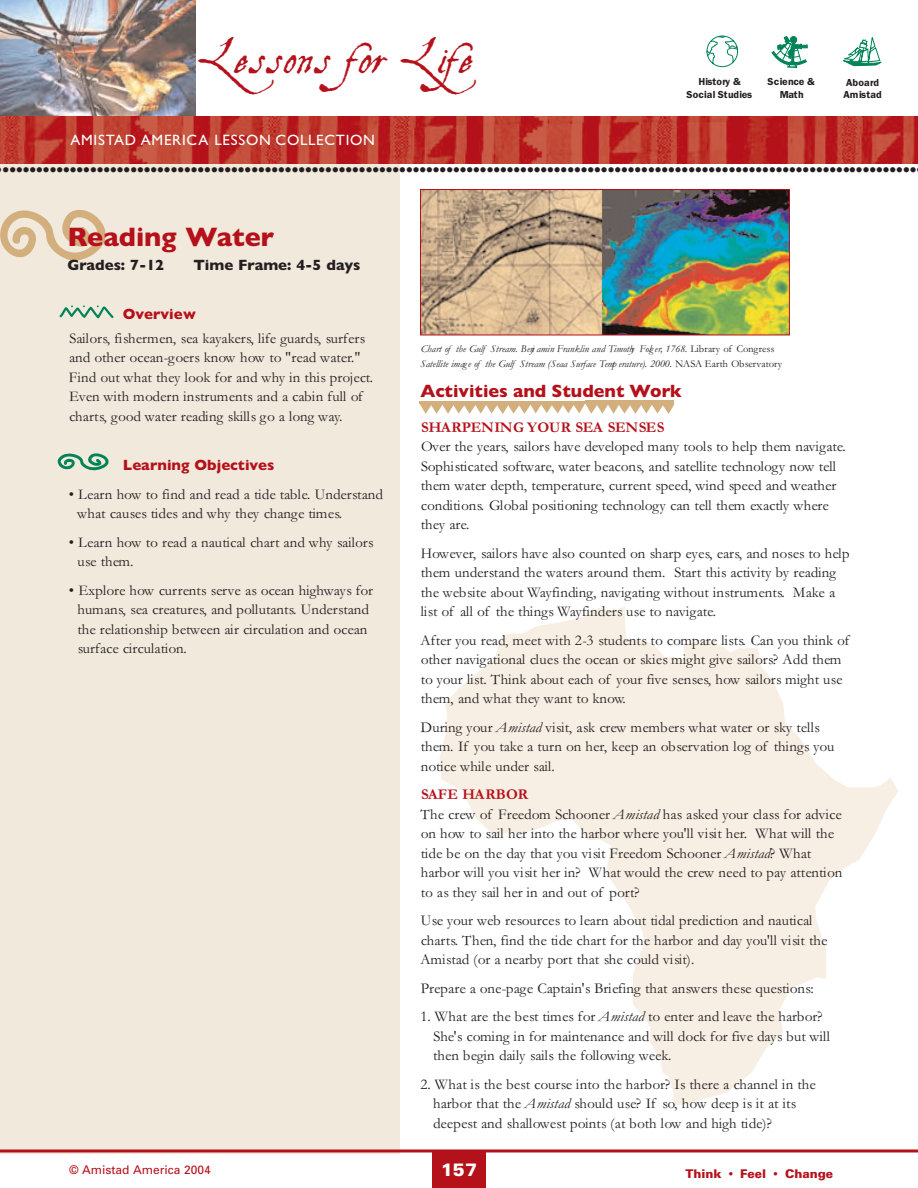
<style>
.page{position:relative;width:918px;height:1188px;background:#fff}
.page>*{position:absolute;margin:0;border:0;box-sizing:border-box;transform-origin:0 0}
.t1{font:45px "Aquiline";color:#b5111a}
.t2{font:700 27px "Gill Sans";color:#b5111a}
.t3{font:700 18px "Gill Sans";color:#b5111a}
.t4{font:900 18px "Univers";color:#fff}
.t5{font:15px/19.5px "Garamond";color:#231f20}
.t6{font:15px "Gill Sans";letter-spacing:.05em;color:#fff}
.t7{font:700 15px "Gill Sans";color:#231f20}
.t8{font:700 15px "Gill Sans";color:#b5111a}
.t9{font:700 15px "Garamond";color:#b5111a}
.t10{font:12px "Univers";color:#b5111a}
.t11{font:900 12px "Univers";color:#b5111a}
.t12{font:italic 10.5px/15px "Garamond";color:#231f20}
.t13{font:600 10.5px/12.6px "Franklin Gothic";color:#231f20;text-align:center}
.s1{font-style:normal}
.s2{font-style:italic}
.s3{font-weight:700;color:#b5111a}
.s4{font-family:"Arial";font-weight:700}
</style>
<div class="page">
<div style="left:1px;top:132px;width:399px;height:1022px;background:#f2e9dd"></div>
<img style="left:0;top:0;width:195px;height:117px">
<svg style="left:59px;top:305px;width:55px;height:14px"></svg>
<div style="left:432px;top:1152px;width:54px;height:36px;background:#b5111a"></div>
<img style="left:0;top:117px;width:918px;height:46px">
<svg style="left:706px;top:35px;width:33px;height:33px"></svg>
<svg style="left:771px;top:36px;width:37px;height:32px"></svg>
<svg style="left:843px;top:37px;width:39px;height:30px"></svg>
<svg style="left:0;top:203px;width:106px;height:61px"></svg>
<hr style="left:419px;top:401px;width:166px;height:2px;background:#d3af7e">
<hr style="left:585px;top:401px;width:88px;height:2px;background:#d3af7e">
<svg style="left:419px;top:403px;width:254px;height:11px"></svg>
<hr style="left:0;top:1149px;width:918px;height:3px;background:#b5111a">
<img style="left:422px;top:191px;width:366px;height:142px">
<div style="left:420px;top:189px;width:370px;height:146px;border:1px solid #b5111a"></div>
<svg style="left:58px;top:453px;width:51px;height:18px"></svg>
<h1 class="t1" style="left:197px;top:31px;width:302px">Lessons for Life</h1>
<p class="t6" style="left:70px;top:135px;width:306px">AMISTAD AMERICA LESSON COLLECTION</p>
<h2 class="t2" style="left:67px;top:227px;width:208px">Reading Water</h2>
<p class="t7" style="left:67px;top:259px;width:98px">Grades: 7-12</p>
<p class="t7" style="left:194px;top:259px;width:168px">Time Frame: 4-5 days</p>
<p class="t13" style="left:686px;top:76px;width:67px">History &amp;<br>Social Studies</p>
<p class="t13" style="left:768px;top:76px;width:49px">Science &amp;<br>Math</p>
<p class="t13" style="left:844px;top:77px;width:40px;text-align:left">Aboard<br>Amistad</p>
<p class="t8" style="left:123px;top:308px;width:74px">Overview</p>
<p class="t5" style="left:69px;top:330px;width:306px">Sailors, fishermen, sea kayakers, life guards, surfers and other ocean-goers know how to "read water." Find out what they look for and why in this project.<br>Even with modern instruments and a cabin full of charts, good water reading skills go a long way.</p>
<p class="t8" style="left:123px;top:460px;width:153px">Learning Objectives</p>
<p class="t5" style="left:77px;top:486px;width:307px;text-indent:-8px">• Learn how to find and read a tide table. Understand what causes tides and why they change times.</p>
<p class="t5" style="left:77px;top:534px;width:297px;text-indent:-8px">• Learn how to read a nautical chart and why sailors use them.</p>
<p class="t5" style="left:77px;top:582px;width:297px;text-indent:-8px">• Explore how currents serve as ocean highways for humans, sea creatures, and pollutants. Understand the relationship between air circulation and ocean surface circulation.</p>
<p class="t12" style="left:420px;top:342px;width:363px">Chart of the Gulf Stream. Benjamin Franklin and Timothy Folger, 1768. <span class="s1">Library of Congress<br></span>Satellite image of the Gulf Stream (Seaa Surface Temperature). 2000. <span class="s1">NASA Earth Observatory</span></p>
<p class="t3" style="left:420px;top:385px;width:263px">Activities and Student Work</p>
<p class="t9" style="left:420px;top:421px;width:245px">SHARPENING YOUR SEA SENSES</p>
<p class="t5" style="left:420px;top:438px;width:427px">Over the years, sailors have developed many tools to help them navigate.<br>Sophisticated software, water beacons, and satellite technology now tell them water depth, temperature, current speed, wind speed and weather conditions. Global positioning technology can tell them exactly where they are.</p>
<p class="t5" style="left:420px;top:545px;width:430px">However, sailors have also counted on sharp eyes, ears, and noses to help them understand the waters around them. Start this activity by reading the website about Wayfinding, navigating without instruments. Make a list of all of the things Wayfinders use to navigate.</p>
<p class="t5" style="left:420px;top:632px;width:430px">After you read, meet with 2-3 students to compare lists. Can you think of other navigational clues the ocean or skies might give sailors? Add them to your list. Think about each of your five senses, how sailors might use them, and what they want to know.</p>
<p class="t5" style="left:420px;top:719px;width:415px">During your <span class="s2">Amistad</span> visit, ask crew members what water or sky tells them. If you take a turn on her, keep an observation log of things you notice while under sail.</p>
<p class="t5" style="left:420px;top:786px;width:423px"><span class="s3">SAFE HARBOR<br></span>The crew of Freedom Schooner <span class="s2">Amistad</span> has asked your class for advice on how to sail her into the harbor where you'll visit her. What will the tide be on the day that you visit Freedom Schooner <span class="s2">Amistad</span>? What harbor will you visit her in? What would the crew need to pay attention to as they sail her in and out of port?</p>
<p class="t5" style="left:420px;top:912px;width:408px">Use your web resources to learn about tidal prediction and nautical charts. Then, find the tide chart for the harbor and day you'll visit the<br>Amistad (or a nearby port that she could visit).</p>
<p class="t5" style="left:420px;top:980px;width:395px">Prepare a one-page Captain's Briefing that answers these questions:</p>
<p class="t5" style="left:433px;top:1008px;width:399px;text-indent:-12px">1. What are the best times for <span class="s2">Amistad</span> to enter and leave the harbor?<br>She's coming in for maintenance and will dock for five days but will then begin daily sails the following week.</p>
<p class="t5" style="left:433px;top:1076px;width:384px;text-indent:-12px">2. What is the best course into the harbor? Is there a channel in the harbor that the <span class="s2">Amistad</span> should use? If so, how deep is it at its deepest and shallowest points (at both low and high tide)?</p>
<p class="t10" style="left:69px;top:1166px;width:143px">© Amistad America 2004</p>
<p class="t4" style="left:441px;top:1163px;width:38px">157</p>
<p class="t11" style="left:685px;top:1169px;width:149px">Think <span class="s4">•</span> Feel <span class="s4">•</span> Change</p>
</div>
